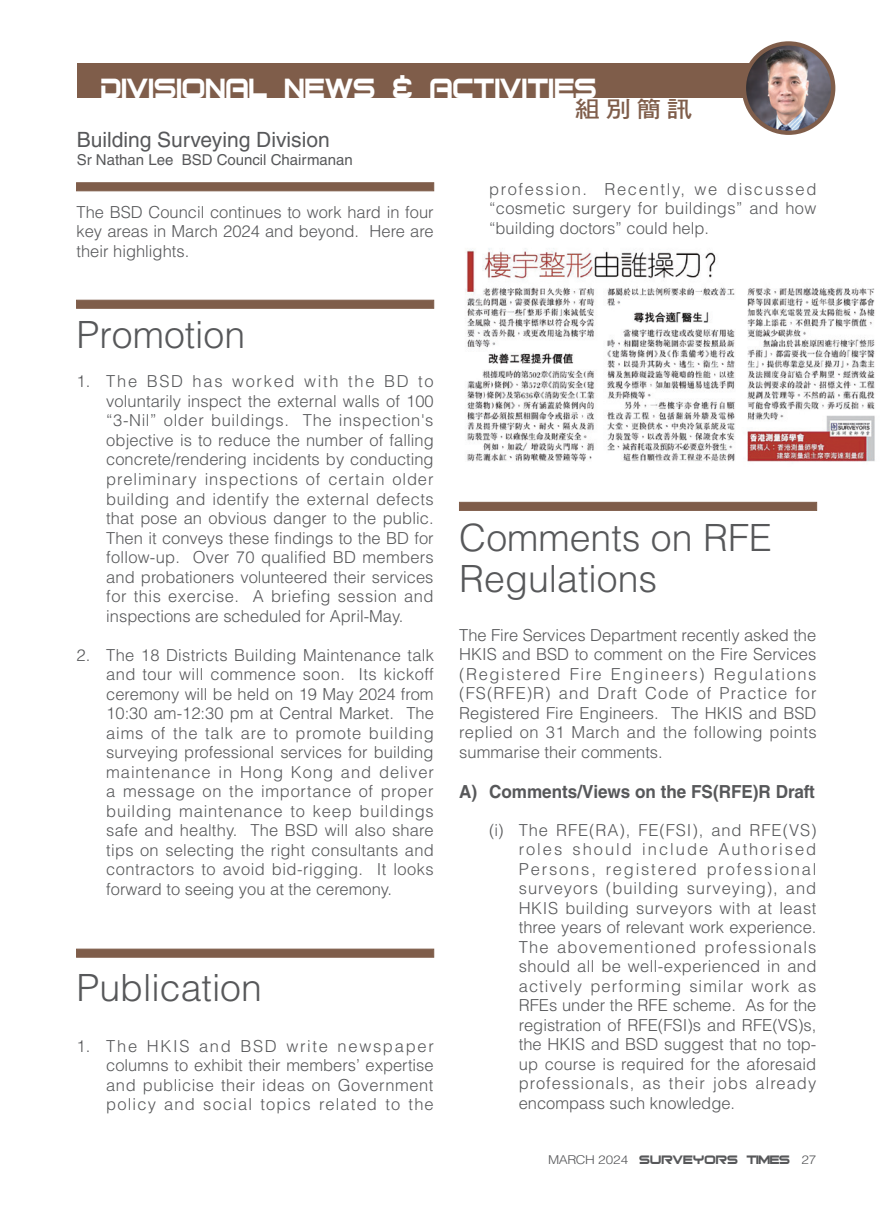
<style>
.page{position:relative;width:893px;height:1217px;background:#fff}
.page>*{position:absolute;margin:0;border:0;box-sizing:border-box;transform-origin:0 0}
.t1{font:300 37.5px/40.5px "Helvetica LT Std";color:#57585a}
.t2{font:37.5px "Bitsumishi";color:#fff;scale:.9 1}
.t3{font:22.95px "DF Hei Bd HK BF";color:#7f5d4a;scale:1.11 1}
.t4{font:21px "Helvetica LT Std";color:#57585a}
.t5{font:700 18px "Helvetica LT Std";color:#57585a;scale:.95 1}
.t6{font:300 16.5px/19.5px "Helvetica LT Std";color:#57585a;text-align:justify}
.t7{font:16.5px "Bitsumishi";color:#57585a}
.t8{font:15px "Helvetica LT Std";color:#57585a}
.s1{font-family:"Helvetica LT Std";font-weight:300;font-size:12.15px}
</style>
<div class="page">
<div style="left:77px;top:64px;width:739px;height:34px;background:#7f5d4a"></div>
<div style="left:742px;top:41px;width:93px;height:94px;background:#7f5d4a;border-radius:50%"></div>
<img style="left:746px;top:46px;width:85px;height:85px;border-radius:42px">
<div style="left:76px;top:182px;width:358px;height:9px;background:#7f5d4a;border:1px solid #7f5d4a"></div>
<div style="left:76px;top:300px;width:358px;height:8px;background:#7f5d4a"></div>
<div style="left:76px;top:948px;width:358px;height:9px;background:#7f5d4a;border:1px solid #7f5d4a"></div>
<div style="left:459px;top:502px;width:358px;height:8px;background:#7f5d4a"></div>
<img style="left:465px;top:248px;width:410px;height:214px">
<h1 class="t2" style="left:101px;top:73px;width:553px">DIVISIONAL NEWS &amp; ACTIVITIES</h1>
<h2 class="t3" style="left:575px;top:97px;width:107px">組別簡訊</h2>
<p class="t4" style="left:77px;top:127px;width:254px">Building Surveying Division</p>
<p class="t8" style="left:77px;top:151px;width:278px">Sr Nathan Lee BSD Council Chairmanan</p>
<p class="t6" style="left:77px;top:202px;width:359px">The BSD Council continues to work hard in four key areas in March 2024 and beyond. Here are their highlights.</p>
<h1 class="t1" style="left:77px;top:314px;width:170px">Promotion</h1>
<p class="t6" style="left:106px;top:371px;width:329px;text-indent:-30px">1. The BSD has worked with the BD to voluntarily inspect the external walls of 100 “3-Nil” older buildings. The inspection's objective is to reduce the number of falling concrete/rendering incidents by conducting preliminary inspections of certain older building and identify the external defects that pose an obvious danger to the public.<br>Then it conveys these findings to the BD for follow-up. Over 70 qualified BD members and probationers volunteered their services for this exercise. A briefing session and inspections are scheduled for April-May.</p>
<p class="t6" style="left:106px;top:644px;width:329px;text-indent:-30px">2. The 18 Districts Building Maintenance talk and tour will commence soon. Its kickoff ceremony will be held on 19 May 2024 from 10:30 am-12:30 pm at Central Market. The aims of the talk are to promote building surveying professional services for building maintenance in Hong Kong and deliver a message on the importance of proper building maintenance to keep buildings safe and healthy. The BSD will also share tips on selecting the right consultants and contractors to avoid bid-rigging. It looks forward to seeing you at the ceremony.</p>
<h1 class="t1" style="left:77px;top:967px;width:187px">Publication</h1>
<p class="t6" style="left:106px;top:1035px;width:329px;text-indent:-30px">1. The HKIS and BSD write newspaper columns to exhibit their members’ expertise and publicise their ideas on Government policy and social topics related to the</p>
<p class="t6" style="left:489px;top:179px;width:329px">profession. Recently, we discussed “cosmetic surgery for buildings” and how “building doctors” could help.</p>
<h1 class="t1" style="left:459px;top:517px;width:314px">Comments on RFE<br>Regulations</h1>
<p class="t6" style="left:459px;top:624px;width:359px">The Fire Services Department recently asked the HKIS and BSD to comment on the Fire Services (Registered Fire Engineers) Regulations (FS(RFE)R) and Draft Code of Practice for Registered Fire Engineers. The HKIS and BSD replied on 31 March and the following points summarise their comments.</p>
<p class="t5" style="left:459px;top:780px;width:376px">A) Comments/Views on the FS(RFE)R Draft</p>
<p class="t6" style="left:519px;top:819px;width:299px;text-indent:-30px">(i) The RFE(RA), FE(FSI), and RFE(VS) roles should include Authorised Persons, registered professional surveyors (building surveying), and HKIS building surveyors with at least three years of relevant work experience.<br>The abovementioned professionals should all be well-experienced in and actively performing similar work as RFEs under the RFE scheme. As for the registration of RFE(FSI)s and RFE(VS)s, the HKIS and BSD suggest that no top&shy;up course is required for the aforesaid professionals, as their jobs already encompass such knowledge.</p>
<p class="t7" style="left:548px;top:1152px;width:270px"><span class="s1">MARCH 2024</span> SURVEYORS TIMES <span class="s1">27</span></p>
</div>
